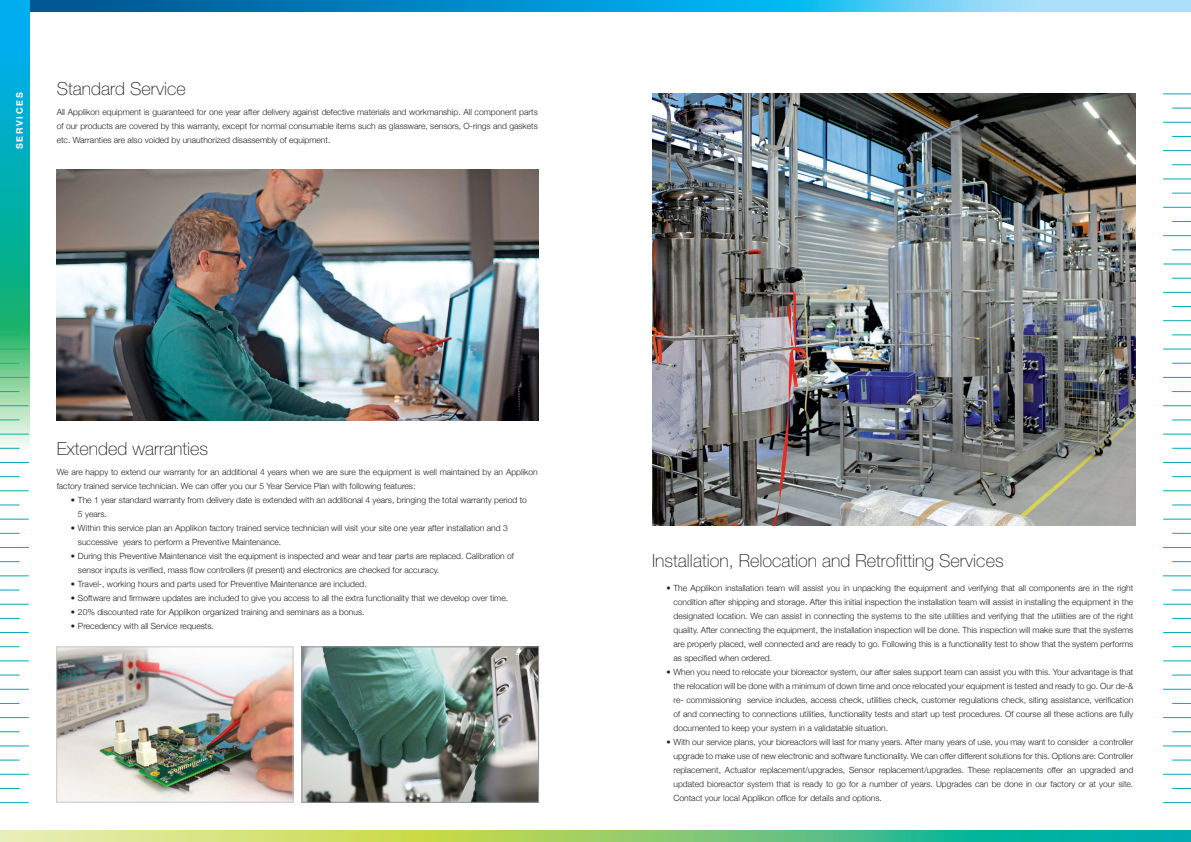
<style>
.page{position:relative;width:1191px;height:842px;background:#fff}
.page>*{position:absolute;margin:0;border:0;box-sizing:border-box;transform-origin:0 0}
.t1{font:100 18px "Helvetica Neue";color:#231f20}
.t2{font:700 9px "Helvetica Neue";letter-spacing:.2em;color:#fff}
.t3{font:300 8.5px/14px "Helvetica Neue";color:#231f20}
</style>
<div class="page">
<img style="left:58px;top:649px;width:233px;height:151px">
<div style="left:56px;top:647px;width:237px;height:155px;border:1px solid #c7c8ca"></div>
<img style="left:304px;top:649px;width:233px;height:151px">
<div style="left:302px;top:647px;width:237px;height:155px;border:1px solid #939598"></div>
<img style="left:57px;top:169px;width:482px;height:251px">
<svg style="left:0;top:476px;width:20px;height:1px"></svg>
<svg style="left:0;top:505px;width:20px;height:1px"></svg>
<svg style="left:0;top:533px;width:20px;height:1px"></svg>
<svg style="left:0;top:561px;width:20px;height:1px"></svg>
<svg style="left:0;top:590px;width:20px;height:1px"></svg>
<svg style="left:0;top:618px;width:20px;height:1px"></svg>
<svg style="left:0;top:646px;width:20px;height:1px"></svg>
<svg style="left:0;top:675px;width:20px;height:1px"></svg>
<svg style="left:0;top:703px;width:20px;height:1px"></svg>
<svg style="left:0;top:731px;width:20px;height:1px"></svg>
<svg style="left:0;top:462px;width:29px;height:1px"></svg>
<svg style="left:0;top:490px;width:29px;height:1px"></svg>
<svg style="left:0;top:519px;width:29px;height:1px"></svg>
<svg style="left:0;top:547px;width:29px;height:1px"></svg>
<svg style="left:0;top:575px;width:29px;height:1px"></svg>
<svg style="left:0;top:604px;width:29px;height:1px"></svg>
<svg style="left:0;top:632px;width:29px;height:1px"></svg>
<svg style="left:0;top:660px;width:29px;height:1px"></svg>
<svg style="left:0;top:689px;width:29px;height:1px"></svg>
<svg style="left:0;top:717px;width:29px;height:1px"></svg>
<svg style="left:0;top:746px;width:29px;height:1px"></svg>
<svg style="left:0;top:760px;width:20px;height:1px"></svg>
<svg style="left:0;top:774px;width:29px;height:1px"></svg>
<svg style="left:0;top:788px;width:20px;height:1px"></svg>
<svg style="left:0;top:802px;width:29px;height:1px"></svg>
<svg style="left:1172px;top:731px;width:19px;height:1px"></svg>
<svg style="left:1172px;top:703px;width:19px;height:1px"></svg>
<svg style="left:1172px;top:675px;width:19px;height:1px"></svg>
<svg style="left:1172px;top:646px;width:19px;height:1px"></svg>
<svg style="left:1172px;top:618px;width:19px;height:1px"></svg>
<svg style="left:1172px;top:590px;width:19px;height:1px"></svg>
<svg style="left:1172px;top:561px;width:19px;height:1px"></svg>
<svg style="left:1172px;top:533px;width:19px;height:1px"></svg>
<svg style="left:1172px;top:505px;width:19px;height:1px"></svg>
<svg style="left:1172px;top:476px;width:19px;height:1px"></svg>
<svg style="left:1172px;top:448px;width:19px;height:1px"></svg>
<svg style="left:1172px;top:420px;width:19px;height:1px"></svg>
<svg style="left:1172px;top:391px;width:19px;height:1px"></svg>
<svg style="left:1172px;top:363px;width:19px;height:1px"></svg>
<svg style="left:1172px;top:335px;width:19px;height:1px"></svg>
<svg style="left:1172px;top:306px;width:19px;height:1px"></svg>
<svg style="left:1172px;top:278px;width:19px;height:1px"></svg>
<svg style="left:1172px;top:250px;width:19px;height:1px"></svg>
<svg style="left:1172px;top:221px;width:19px;height:1px"></svg>
<svg style="left:1172px;top:193px;width:19px;height:1px"></svg>
<svg style="left:1172px;top:165px;width:19px;height:1px"></svg>
<svg style="left:1172px;top:136px;width:19px;height:1px"></svg>
<svg style="left:1172px;top:108px;width:19px;height:1px"></svg>
<svg style="left:1163px;top:746px;width:28px;height:1px"></svg>
<svg style="left:1163px;top:717px;width:28px;height:1px"></svg>
<svg style="left:1163px;top:689px;width:28px;height:1px"></svg>
<svg style="left:1163px;top:660px;width:28px;height:1px"></svg>
<svg style="left:1163px;top:632px;width:28px;height:1px"></svg>
<svg style="left:1163px;top:604px;width:28px;height:1px"></svg>
<svg style="left:1163px;top:575px;width:28px;height:1px"></svg>
<svg style="left:1163px;top:547px;width:28px;height:1px"></svg>
<svg style="left:1163px;top:519px;width:28px;height:1px"></svg>
<svg style="left:1163px;top:490px;width:28px;height:1px"></svg>
<svg style="left:1163px;top:462px;width:28px;height:1px"></svg>
<svg style="left:1163px;top:434px;width:28px;height:1px"></svg>
<svg style="left:1163px;top:405px;width:28px;height:1px"></svg>
<svg style="left:1163px;top:377px;width:28px;height:1px"></svg>
<svg style="left:1163px;top:349px;width:28px;height:1px"></svg>
<svg style="left:1163px;top:320px;width:28px;height:1px"></svg>
<svg style="left:1163px;top:292px;width:28px;height:1px"></svg>
<svg style="left:1163px;top:264px;width:28px;height:1px"></svg>
<svg style="left:1163px;top:235px;width:28px;height:1px"></svg>
<svg style="left:1163px;top:207px;width:28px;height:1px"></svg>
<svg style="left:1163px;top:179px;width:28px;height:1px"></svg>
<svg style="left:1163px;top:150px;width:28px;height:1px"></svg>
<svg style="left:1163px;top:122px;width:28px;height:1px"></svg>
<svg style="left:1163px;top:94px;width:28px;height:1px"></svg>
<svg style="left:1172px;top:760px;width:19px;height:1px"></svg>
<svg style="left:1163px;top:774px;width:28px;height:1px"></svg>
<svg style="left:1172px;top:788px;width:19px;height:1px"></svg>
<svg style="left:1163px;top:802px;width:28px;height:1px"></svg>
<svg style="left:0;top:831px;width:1191px;height:11px;background:#85cd81"></svg>
<svg style="left:30px;top:0;width:1161px;height:11px;background:#2aa0d4"></svg>
<svg style="left:0;top:0;width:30px;height:449px;background:#27b9b2"></svg>
<img style="left:652px;top:94px;width:483px;height:432px">
<p class="t2" style="left:14px;top:149px;width:59px;rotate:-90deg">SERVICES</p>
<h1 class="t1" style="left:57px;top:79px;width:131px">Standard Service</h1>
<p class="t3" style="left:57px;top:105px;width:482px;text-align:justify">All Applikon equipment is guaranteed for one year after delivery against defective materials and workmanship. All component parts of our products are covered by this warranty, except for normal consumable items such as glassware, sensors, O-rings and gaskets etc. Warranties are also voided by unauthorized disassembly of equipment.</p>
<h1 class="t1" style="left:57px;top:438px;width:153px">Extended warranties</h1>
<p class="t3" style="left:57px;top:465px;width:482px">We are happy to extend our warranty for an additional 4 years when we are sure the equipment is well maintained by an Applikon factory trained service technician. We can offer you our 5 Year Service Plan with following features:</p>
<p class="t3" style="left:78px;top:493px;width:450px;text-indent:-7px">• The 1 year standard warranty from delivery date is extended with an additional 4 years, bringing the total warranty period to<br>5 years.</p>
<p class="t3" style="left:78px;top:521px;width:431px;text-indent:-7px">• Within this service plan an Applikon factory trained service technician will visit your site one year after installation and 3 successive years to perform a Preventive Maintenance.</p>
<p class="t3" style="left:78px;top:549px;width:437px;text-indent:-7px">• During this Preventive Maintenance visit the equipment is inspected and wear and tear parts are replaced. Calibration of sensor inputs is verified, mass flow controllers (if present) and electronics are checked for accuracy.</p>
<p class="t3" style="left:71px;top:577px;width:297px">• Travel-, working hours and parts used for Preventive Maintenance are included.</p>
<p class="t3" style="left:71px;top:591px;width:439px">• Software and firmware updates are included to give you access to all the extra functionality that we develop over time.</p>
<p class="t3" style="left:71px;top:605px;width:295px">• 20% discounted rate for Applikon organized training and seminars as a bonus.</p>
<p class="t3" style="left:71px;top:619px;width:144px">• Precedency with all Service requests.</p>
<h1 class="t1" style="left:652px;top:550px;width:353px">Installation, Relocation and Retrofitting Services</h1>
<p class="t3" style="left:673px;top:581px;width:461px;text-align:justify;text-indent:-7px">• The Applikon installation team will assist you in unpacking the equipment and verifying that all components are in the right condition after shipping and storage. After this initial inspection the installation team will assist in installing the equipment in the designated location. We can assist in connecting the systems to the site utilities and verifying that the utilities are of the right quality. After connecting the equipment, the installation inspection will be done. This inspection will make sure that the systems are properly placed, well connected and are ready to go. Following this is a functionality test to show that the system performs as specified when ordered.</p>
<p class="t3" style="left:673px;top:665px;width:461px;text-align:justify;text-indent:-7px">• When you need to relocate your bioreactor system, our after sales support team can assist you with this. Your advantage is that the relocation will be done with a minimum of down time and once relocated your equipment is tested and ready to go. Our de-&amp; re- commissioning service includes, access check, utilities check, customer regulations check, siting assistance, verification of and connecting to connections utilities, functionality tests and start up test procedures. Of course all these actions are fully documented to keep your system in a validatable situation.</p>
<p class="t3" style="left:673px;top:735px;width:461px;text-align:justify;text-indent:-7px">• With our service plans, your bioreactors will last for many years. After many years of use, you may want to consider a controller upgrade to make use of new electronic and software functionality. We can offer different solutions for this. Options are: Controller replacement, Actuator replacement/upgrades, Sensor replacement/upgrades. These replacements offer an upgraded and updated bioreactor system that is ready to go for a number of years. Upgrades can be done in our factory or at your site.<br>Contact your local Applikon office for details and options.</p>
</div>
